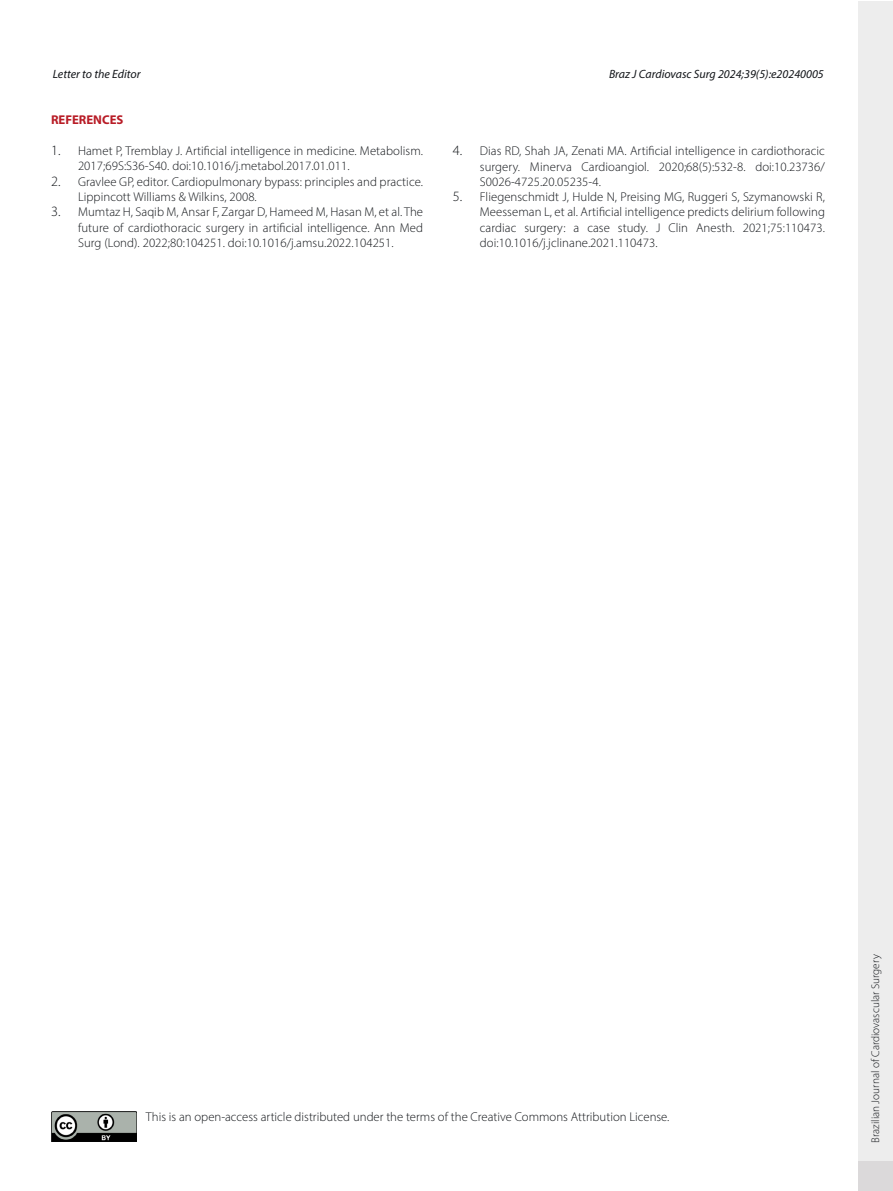
<style>
.page{position:relative;width:893px;height:1191px;background:#fff}
.page>*{position:absolute;margin:0;border:0;box-sizing:border-box;transform-origin:0 0}
.t1{font:300 12.75px/15.3px "Myriad Pro";letter-spacing:.005em;color:#13161a;text-align:justify}
.Texto__s{font:700 12.75px "Myriad Pro";color:#b81c26}
.t2{font:italic 12px "Myriad Pro";color:#13161a}
.t3{font:300 11.25px "Myriad Pro";color:#13161a}
.s1{font-size:14.25px}
</style>
<div class="page">
<div style="left:858px;top:1px;width:35px;height:1189px;background:#ededed"></div>
<div style="left:858px;top:1161px;width:35px;height:30px;background:#dbd9da"></div>
<img style="left:51px;top:1111px;width:85px;height:30px">
<p class="t2" style="left:53px;top:67px;width:89px">Letter to the Editor</p>
<p class="t2" style="left:609px;top:67px;width:216px">Braz J Cardiovasc Surg 2024;39(5):e20240005</p>
<p class="Texto__s" style="left:51px;top:112px;width:74px">REFERENCES</p>
<p class="t1" style="left:78px;top:143px;width:347px;text-indent:-27px"><span class="s1">1.</span> Hamet P, Tremblay J. Artificial intelligence in medicine. Metabolism.<br>2017;69S:S36-S40. doi:10.1016/j.metabol.2017.01.011.</p>
<p class="t1" style="left:78px;top:174px;width:347px;text-indent:-27px"><span class="s1">2.</span> Gravlee GP, editor. Cardiopulmonary bypass: principles and practice.<br>Lippincott Williams &amp; Wilkins, 2008.</p>
<p class="t1" style="left:78px;top:204px;width:347px;text-indent:-27px"><span class="s1">3.</span> Mumtaz H, Saqib M, Ansar F, Zargar D, Hameed M, Hasan M, et al. The future of cardiothoracic surgery in artificial intelligence. Ann Med Surg (Lond). 2022;80:104251. doi:10.1016/j.amsu.2022.104251.</p>
<p class="t1" style="left:480px;top:143px;width:347px;text-indent:-27px"><span class="s1">4.</span> Dias RD, Shah JA, Zenati MA. Artificial intelligence in cardiothoracic surgery. Minerva Cardioangiol. 2020;68(5):532-8. doi:10.23736/ S0026-4725.20.05235-4.</p>
<p class="t1" style="left:480px;top:189px;width:347px;text-indent:-27px"><span class="s1">5.</span> Fliegenschmidt J, Hulde N, Preising MG, Ruggeri S, Szymanowski R, Meesseman L, et al. Artificial intelligence predicts delirium following cardiac surgery: a case study. J Clin Anesth. 2021;75:110473. doi:10.1016/j.jclinane.2021.110473.</p>
<p class="t1" style="left:146px;top:1108px;width:525px">This is an open-access article distributed under the terms of the Creative Commons Attribution License.</p>
<p class="t3" style="left:869px;top:1142px;width:190px;rotate:-90deg">Brazilian Journal of Cardiovascular Surgery</p>
</div>
